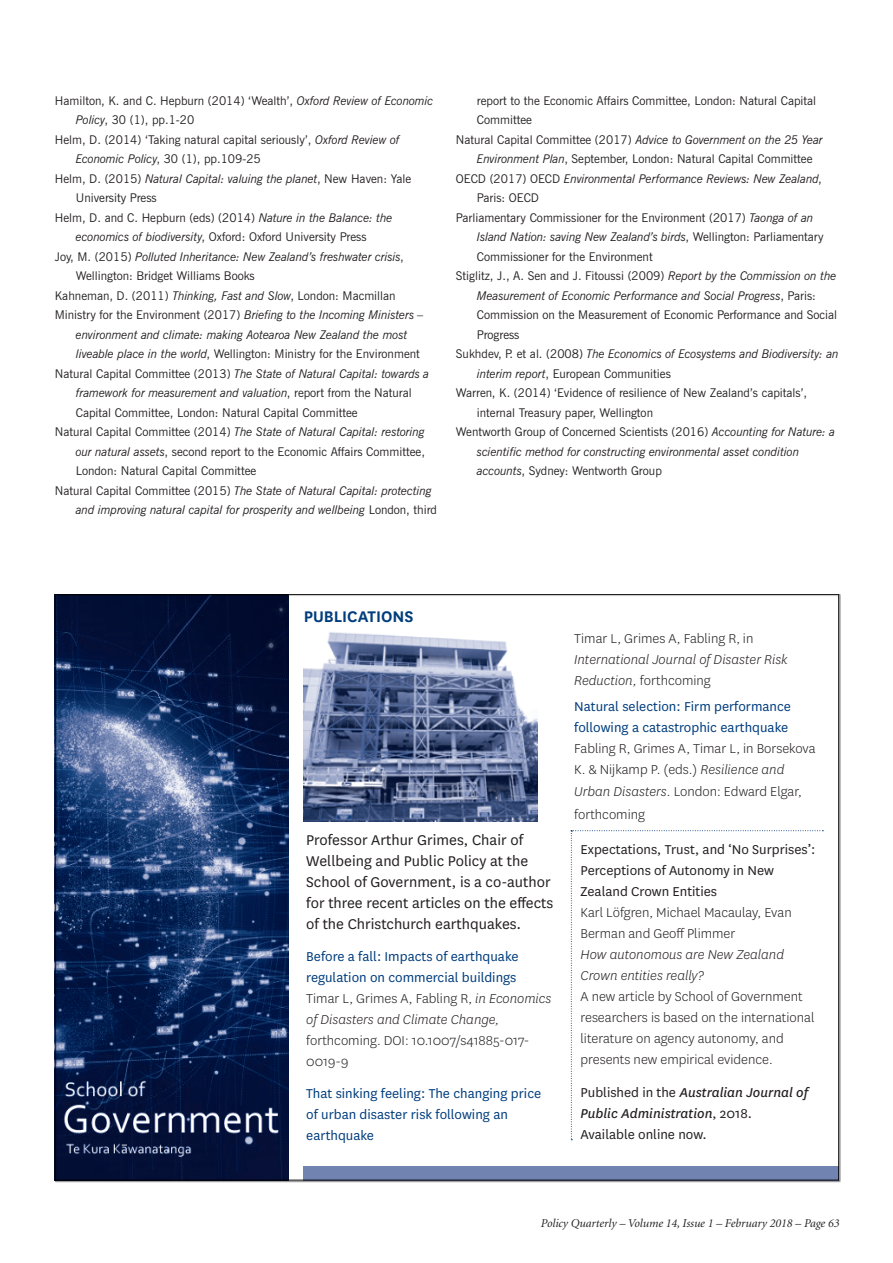
<style>
.page{position:relative;width:893px;height:1263px;background:#fff}
.page>*{position:absolute;margin:0;border:0;box-sizing:border-box;transform-origin:0 0}
.t1{font:600 18px "National";color:#013d7d}
.t2{font:16.5px/21px "National";color:#231f20}
.t3{font:300 15px/21px "National";color:#231f20}
.t4{font:15px/21px "National";color:#013d7d}
.t5{font:15px/21px "National";color:#231f20}
.t6{font:italic 300 15px/21px "National";color:#231f20}
.t7{font:12px "News Gothic BT";color:#231f20}
.t8{font:italic 12px "News Gothic BT";letter-spacing:-.015em;color:#231f20}
.t9{font:italic 12px "Minion";color:#231f20}
.s1{font-style:italic}
.s2{font-style:normal}
.s3{font-weight:300;color:#231f20}
.s4{font-weight:300;font-style:italic;color:#231f20}
</style>
<div class="page">
<svg style="left:55px;top:594px;width:785px;height:588px"></svg>
<p class="t7" style="left:55px;top:93px;width:380px">Hamilton, K. and C. Hepburn (2014) ‘Wealth’, <span class="s1">Oxford Review of Economic</span></p>
<p class="t7" style="left:76px;top:113px;width:120px"><span class="s1">Policy</span>, 30 (1), pp.1-20</p>
<p class="t7" style="left:55px;top:132px;width:346px">Helm, D. (2014) ‘Taking natural capital seriously’, <span class="s1">Oxford Review of</span></p>
<p class="t7" style="left:76px;top:152px;width:186px"><span class="s1">Economic Policy</span>, 30 (1), pp.109-25</p>
<p class="t8" style="left:55px;top:171px;width:358px"><span class="s2">Helm, D. (2015)</span> Natural Capital: valuing the planet<span class="s2">, New Haven: Yale</span></p>
<p class="t7" style="left:76px;top:191px;width:82px">University Press</p>
<p class="t7" style="left:55px;top:210px;width:339px">Helm, D. and C. Hepburn (eds) (2014) <span class="s1">Nature in the Balance: the</span></p>
<p class="t7" style="left:76px;top:230px;width:292px"><span class="s1">economics of biodiversity</span>, Oxford: Oxford University Press</p>
<p class="t8" style="left:55px;top:249px;width:351px"><span class="s2">Joy, M. (2015)</span> Polluted Inheritance: New Zealand’s freshwater crisis<span class="s2">,</span></p>
<p class="t7" style="left:76px;top:269px;width:181px">Wellington: Bridget Williams Books</p>
<p class="t7" style="left:55px;top:288px;width:342px">Kahneman, D. (2011) <span class="s1">Thinking, Fast and Slow</span>, London: Macmillan</p>
<p class="t7" style="left:55px;top:308px;width:370px">Ministry for the Environment (2017) <span class="s1">Briefing to the Incoming Ministers –</span></p>
<p class="t8" style="left:76px;top:327px;width:333px">environment and climate: making Aotearoa New Zealand the most</p>
<p class="t7" style="left:76px;top:347px;width:346px"><span class="s1">liveable place in the world</span>, Wellington: Ministry for the Environment</p>
<p class="t8" style="left:55px;top:366px;width:376px"><span class="s2">Natural Capital Committee (2013)</span> The State of Natural Capital: towards a</p>
<p class="t8" style="left:76px;top:386px;width:337px">framework for measurement and valuation<span class="s2">, report from the Natural</span></p>
<p class="t7" style="left:76px;top:405px;width:283px">Capital Committee, London: Natural Capital Committee</p>
<p class="t8" style="left:55px;top:425px;width:372px"><span class="s2">Natural Capital Committee (2014)</span> The State of Natural Capital: restoring</p>
<p class="t7" style="left:76px;top:444px;width:351px"><span class="s1">our natural assets</span>, second report to the Economic Affairs Committee,</p>
<p class="t7" style="left:76px;top:464px;width:182px">London: Natural Capital Committee</p>
<p class="t8" style="left:55px;top:483px;width:379px"><span class="s2">Natural Capital Committee (2015)</span> The State of Natural Capital: protecting</p>
<p class="t8" style="left:76px;top:503px;width:363px">and improving natural capital for prosperity and wellbeing <span class="s2">London, third</span></p>
<p class="t7" style="left:477px;top:93px;width:341px">report to the Economic Affairs Committee, London: Natural Capital</p>
<p class="t7" style="left:477px;top:113px;width:57px">Committee</p>
<p class="t7" style="left:456px;top:132px;width:368px">Natural Capital Committee (2017) <span class="s1">Advice to Government on the 25 Year</span></p>
<p class="t7" style="left:477px;top:152px;width:337px"><span class="s1">Environment Plan</span>, September, London: Natural Capital Committee</p>
<p class="t8" style="left:456px;top:171px;width:367px"><span class="s2">OECD (2017) OECD</span> Environmental Performance Reviews: New Zealand<span class="s2">,</span></p>
<p class="t7" style="left:477px;top:191px;width:64px">Paris: OECD</p>
<p class="t7" style="left:456px;top:210px;width:359px">Parliamentary Commissioner for the Environment (2017) <span class="s1">Taonga of an</span></p>
<p class="t8" style="left:477px;top:230px;width:348px">Island Nation: saving New Zealand’s birds<span class="s2">, Wellington: Parliamentary</span></p>
<p class="t7" style="left:477px;top:249px;width:177px">Commissioner for the Environment</p>
<p class="t7" style="left:456px;top:269px;width:382px">Stiglitz, J., A. Sen and J. Fitoussi (2009) <span class="s1">Report by the Commission on the</span></p>
<p class="t8" style="left:477px;top:288px;width:341px">Measurement of Economic Performance and Social Progress<span class="s2">, Paris:</span></p>
<p class="t7" style="left:477px;top:308px;width:362px">Commission on the Measurement of Economic Performance and Social</p>
<p class="t7" style="left:477px;top:327px;width:44px">Progress</p>
<p class="t8" style="left:456px;top:347px;width:384px"><span class="s2">Sukhdev, P. et al. (2008)</span> The Economics of Ecosystems and Biodiversity: an</p>
<p class="t7" style="left:477px;top:366px;width:196px"><span class="s1">interim report</span>, European Communities</p>
<p class="t7" style="left:456px;top:386px;width:353px">Warren, K. (2014) ‘Evidence of resilience of New Zealand’s capitals’,</p>
<p class="t7" style="left:477px;top:405px;width:178px">internal Treasury paper, Wellington</p>
<p class="t7" style="left:456px;top:425px;width:381px">Wentworth Group of Concerned Scientists (2016) <span class="s1">Accounting for Nature: a</span></p>
<p class="t8" style="left:477px;top:444px;width:324px">scientific method for constructing environmental asset condition</p>
<p class="t7" style="left:477px;top:464px;width:186px"><span class="s1">accounts</span>, Sydney: Wentworth Group</p>
<h1 class="t1" style="left:304px;top:604px;width:111px">PUBLICATIONS</h1>
<h2 class="t2" style="left:306px;top:828px;width:249px">Professor Arthur Grimes, Chair of Wellbeing and Public Policy at the School of Government, is a co-author for three recent articles on the effects of the Christchurch earthquakes.</h2>
<p class="t4" style="left:306px;top:945px;width:247px">Before a fall: Impacts of earthquake regulation on commercial buildings <span class="s3">Timar L, Grimes A, Fabling R,</span> <span class="s4">in Economics of Disasters and Climate Change,</span></p>
<p class="t3" style="left:306px;top:1029px;width:225px">forthcoming. DOI: 10.1007/s41885-017-<br>0019-9</p>
<p class="t4" style="left:306px;top:1083px;width:237px">That sinking feeling: The changing price of urban disaster risk following an earthquake</p>
<p class="t3" style="left:574px;top:627px;width:181px">Timar L, Grimes A, Fabling R, in</p>
<p class="t6" style="left:574px;top:648px;width:215px">International Journal of Disaster Risk<br>Reduction, <span class="s2">forthcoming</span></p>
<p class="t4" style="left:574px;top:695px;width:218px">Natural selection: Firm performance following a catastrophic earthquake</p>
<p class="t3" style="left:574px;top:737px;width:243px">Fabling R, Grimes A, Timar L, in Borsekova<br>K. &amp; Nijkamp P. (eds.) <span class="s1">Resilience and</span></p>
<p class="t3" style="left:574px;top:780px;width:229px;line-height:22.5px"><span class="s1">Urban Disasters</span>. London: Edward Elgar, forthcoming</p>
<p class="t5" style="left:581px;top:838px;width:236px">Expectations, Trust, and ‘No Surprises’:<br>Perceptions of Autonomy in New<br>Zealand Crown Entities</p>
<p class="t3" style="left:581px;top:902px;width:213px">Karl Löfgren, Michael Macaulay, Evan<br>Berman and Geoff Plimmer</p>
<p class="t6" style="left:581px;top:944px;width:205px">How autonomous are New Zealand<br>Crown entities really?</p>
<p class="t3" style="left:581px;top:986px;width:235px">A new article by School of Government researchers is based on the international literature on agency autonomy, and presents new empirical evidence.</p>
<p class="t5" style="left:581px;top:1081px;width:229px">Published in the <span class="s1">Australian Journal of<br>Public Administration</span>, 2018.<br>Available online now.</p>
<p class="t9" style="left:540px;top:1217px;width:300px">Policy Quarterly – Volume 14, Issue 1 – February 2018 – Page 63</p>
</div>
